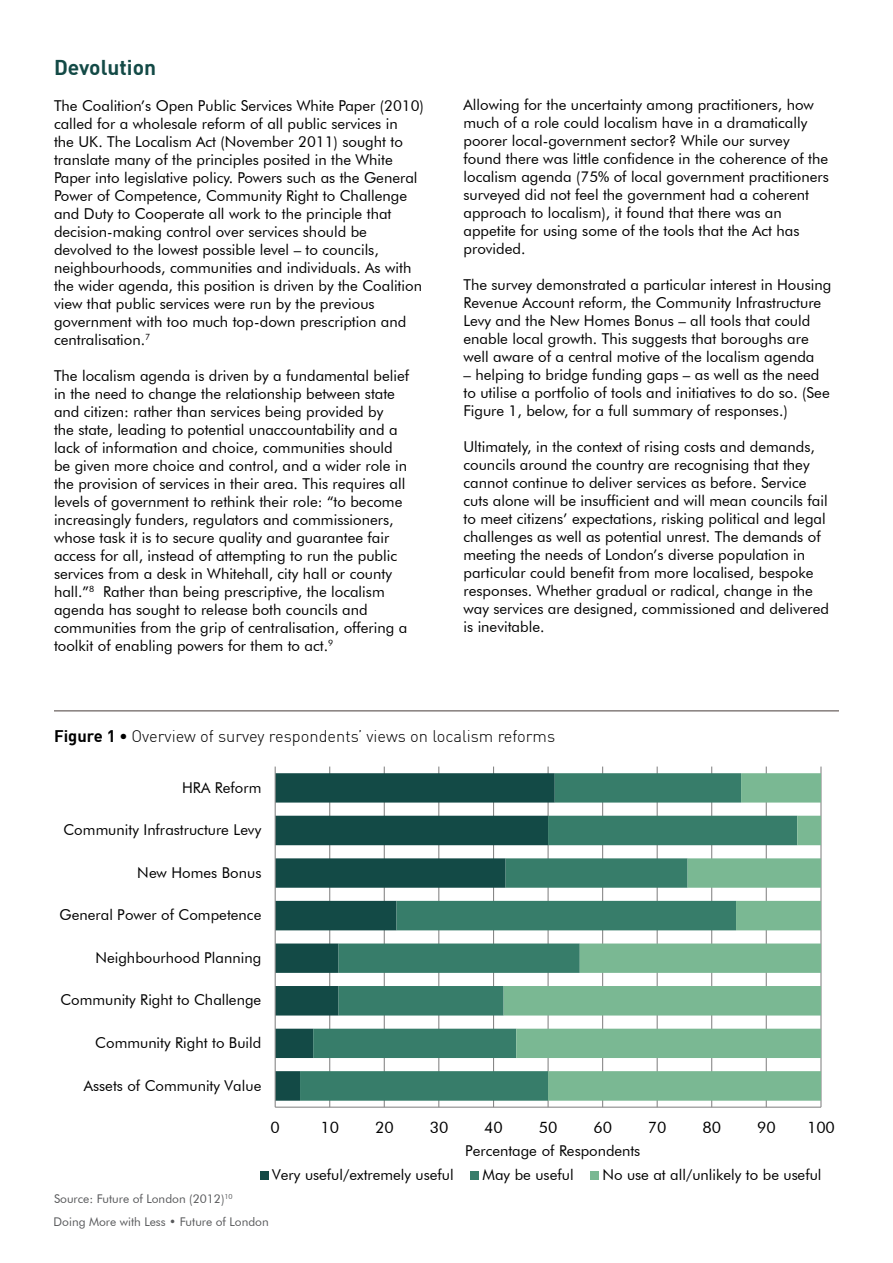
<style>
.page{position:relative;width:893px;height:1263px;background:#fff}
.page>*{position:absolute;margin:0;border:0;box-sizing:border-box;transform-origin:0 0}
.t1{font:700 21px "DIN";color:#134a46}
.t2{font:300 16.5px "DIN";color:#000}
.t3{font:15.9px "Futura BT";color:#000}
.t4{font:15px/18px "Futura BT";color:#000}
.t5{font:12px "Futura BT";color:#58595b}
.s1{font-weight:700}
</style>
<div class="page">
<hr style="left:54px;top:710px;width:785px;height:1px;background:#847d7b">
<hr style="left:329px;top:766px;width:1px;height:341px;background:#868686">
<hr style="left:384px;top:766px;width:1px;height:341px;background:#868686">
<hr style="left:438px;top:766px;width:1px;height:341px;background:#868686">
<hr style="left:493px;top:766px;width:1px;height:341px;background:#868686">
<hr style="left:548px;top:766px;width:1px;height:341px;background:#868686">
<hr style="left:602px;top:766px;width:1px;height:341px;background:#868686">
<hr style="left:657px;top:766px;width:1px;height:341px;background:#868686">
<hr style="left:711px;top:766px;width:1px;height:341px;background:#868686">
<hr style="left:766px;top:766px;width:1px;height:341px;background:#868686">
<hr style="left:820px;top:766px;width:1px;height:341px;background:#868686">
<svg style="left:276px;top:773px;width:24px;height:328px;fill:#134a46"></svg>
<svg style="left:300px;top:773px;width:204px;height:328px"></svg>
<svg style="left:504px;top:773px;width:317px;height:328px"></svg>
<hr style="left:275px;top:766px;width:1px;height:341px;background:#868686">
<hr style="left:275px;top:1106px;width:546px;height:2px;background:#868686">
<div style="left:261px;top:1171px;width:8px;height:8px;background:#134a46"></div>
<div style="left:471px;top:1171px;width:8px;height:8px;background:#377d6a"></div>
<div style="left:591px;top:1171px;width:8px;height:8px;background:#7ab893"></div>
<h1 class="t1" style="left:54px;top:54px;width:104px">Devolution</h1>
<p class="t4" style="left:54px;top:97px;width:371px">The Coalition’s Open Public Services White Paper (2010) called for a wholesale reform of all public services in<br>the UK. The Localism Act (November 2011) sought to translate many of the principles posited in the White Paper into legislative policy. Powers such as the General Power of Competence, Community Right to Challenge and Duty to Cooperate all work to the principle that decision-making control over services should be devolved to the lowest possible level – to councils, neighbourhoods, communities and individuals. As with the wider agenda, this position is driven by the Coalition view that public services were run by the previous government with too much top-down prescription and centralisation.<sup>7</sup></p>
<p class="t4" style="left:54px;top:367px;width:357px">The localism agenda is driven by a fundamental belief in the need to change the relationship between state and citizen: rather than services being provided by<br>the state, leading to potential unaccountability and a lack of information and choice, communities should be given more choice and control, and a wider role in the provision of services in their area. This requires all levels of government to rethink their role: “to become increasingly funders, regulators and commissioners, whose task it is to secure quality and guarantee fair access for all, instead of attempting to run the public services from a desk in Whitehall, city hall or county hall.”<sup>8</sup> Rather than being prescriptive, the localism agenda has sought to release both councils and communities from the grip of centralisation, offering a toolkit of enabling powers for them to act.<sup>9</sup></p>
<p class="t4" style="left:463px;top:95px;width:367px">Allowing for the uncertainty among practitioners, how much of a role could localism have in a dramatically poorer local-government sector? While our survey found there was little confidence in the coherence of the localism agenda (75% of local government practitioners surveyed did not feel the government had a coherent approach to localism), it found that there was an appetite for using some of the tools that the Act has provided.</p>
<p class="t4" style="left:463px;top:275px;width:369px">The survey demonstrated a particular interest in Housing Revenue Account reform, the Community Infrastructure Levy and the New Homes Bonus – all tools that could enable local growth. This suggests that boroughs are well aware of a central motive of the localism agenda</p>
<p class="t4" style="left:463px;top:365px;width:368px">– helping to bridge funding gaps – as well as the need to utilise a portfolio of tools and initiatives to do so. (See<br>Figure 1, below, for a full summary of responses.)</p>
<p class="t4" style="left:463px;top:437px;width:367px">Ultimately, in the context of rising costs and demands, councils around the country are recognising that they cannot continue to deliver services as before. Service cuts alone will be insufficient and will mean councils fail to meet citizens’ expectations, risking political and legal challenges as well as potential unrest. The demands of meeting the needs of London’s diverse population in particular could benefit from more localised, bespoke responses. Whether gradual or radical, change in the way services are designed, commissioned and delivered is inevitable.</p>
<p class="t2" style="left:54px;top:726px;width:503px"><span class="s1">Figure 1 •</span> Overview of survey respondents’ views on localism reforms</p>
<p class="t4" style="left:182px;top:778px;width:81px">HRA Reform</p>
<p class="t4" style="left:63px;top:821px;width:199px">Community Infrastructure Levy</p>
<p class="t4" style="left:137px;top:863px;width:126px">New Homes Bonus</p>
<p class="t4" style="left:60px;top:906px;width:203px">General Power of Competence</p>
<p class="t4" style="left:95px;top:948px;width:167px">Neighbourhood Planning</p>
<p class="t4" style="left:60px;top:991px;width:202px">Community Right to Challenge</p>
<p class="t4" style="left:95px;top:1033px;width:167px">Community Right to Build</p>
<p class="t4" style="left:84px;top:1076px;width:179px">Assets of Community Value</p>
<p class="t5" style="left:54px;top:1191px;width:180px">Source: Future of London (2012)<sup>10</sup></p>
<p class="t3" style="left:271px;top:1117px;width:11px">0</p>
<p class="t3" style="left:320px;top:1117px;width:20px">10</p>
<p class="t3" style="left:375px;top:1117px;width:20px">20</p>
<p class="t3" style="left:430px;top:1117px;width:20px">30</p>
<p class="t3" style="left:484px;top:1117px;width:20px">40</p>
<p class="t3" style="left:539px;top:1117px;width:20px">50</p>
<p class="t3" style="left:593px;top:1117px;width:20px">60</p>
<p class="t3" style="left:648px;top:1117px;width:20px">70</p>
<p class="t3" style="left:702px;top:1117px;width:20px">80</p>
<p class="t3" style="left:757px;top:1117px;width:20px">90</p>
<p class="t3" style="left:807px;top:1117px;width:29px">100</p>
<p class="t4" style="left:465px;top:1141px;width:177px">Percentage of Respondents</p>
<p class="t4" style="left:272px;top:1165px;width:183px">Very useful/extremely useful</p>
<p class="t4" style="left:482px;top:1165px;width:93px">May be useful</p>
<p class="t4" style="left:602px;top:1165px;width:221px">No use at all/unlikely to be useful</p>
<p class="t5" style="left:54px;top:1215px;width:217px">Doing More with Less • Future of London</p>
</div>
